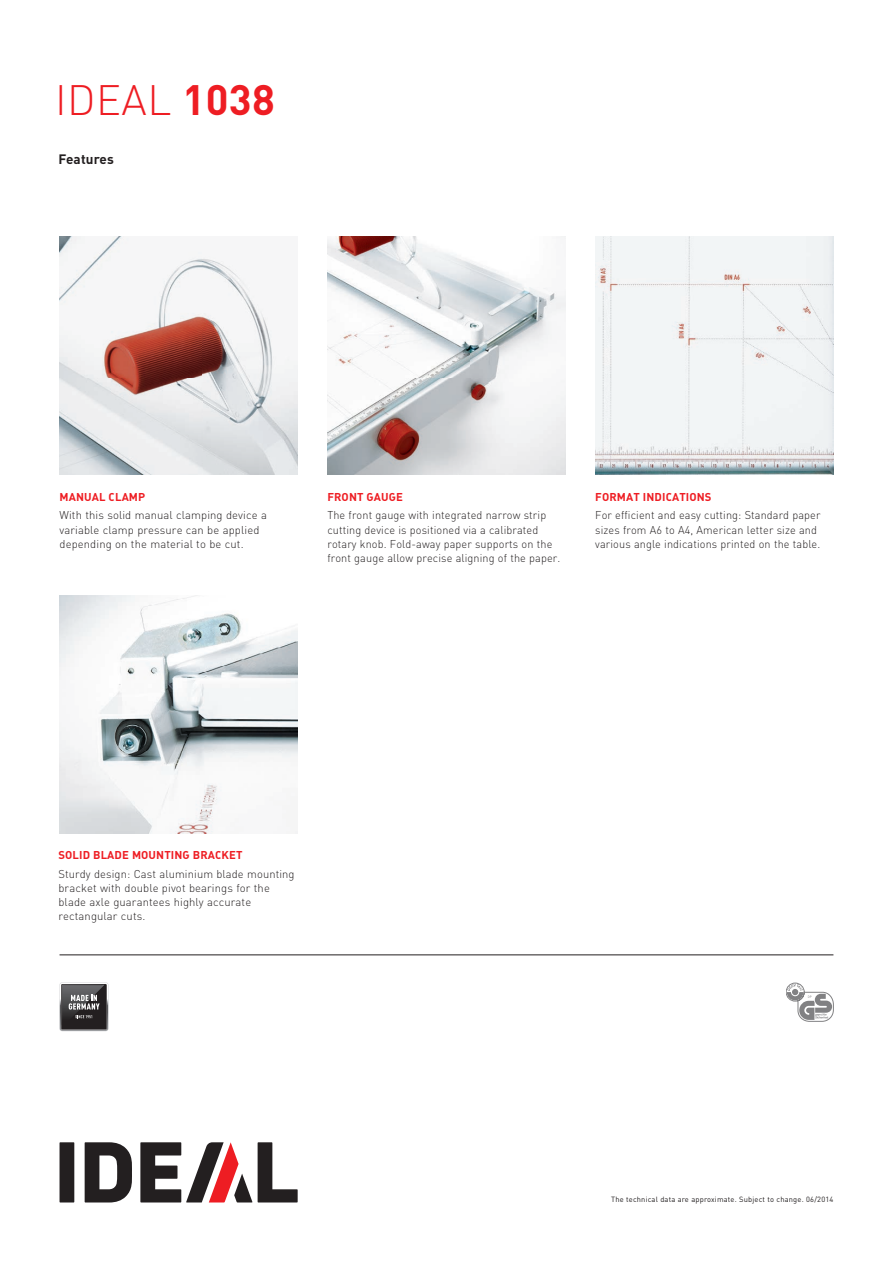
<style>
.page{position:relative;width:893px;height:1263px;background:#fff}
.page>*{position:absolute;margin:0;border:0;box-sizing:border-box;transform-origin:0 0}
.t1{font:300 42px "DIN";letter-spacing:.01em;color:#ee1d23}
.t2{font:700 13.5px "DIN";letter-spacing:.01em;color:#231f20}
.t3{font:300 11.25px/14.2px "DIN";letter-spacing:.01em;color:#231f20}
.t4{font:700 11.25px "DIN";letter-spacing:.01em;color:#ee1d23}
.t5{font:7.5px "DIN";letter-spacing:.025em;color:#231f20}
.s1{font-weight:700}
</style>
<div class="page">
<div style="left:60px;top:1142px;width:14px;height:60px;background:#231f20"></div>
<svg style="left:258px;top:1142px;width:40px;height:60px"></svg>
<svg style="left:85px;top:1142px;width:47px;height:60px"></svg>
<svg style="left:140px;top:1142px;width:112px;height:60px"></svg>
<hr style="left:60px;top:954px;width:773px;height:1px;background:#231f20">
<svg style="left:786px;top:983px;width:47px;height:38px"></svg>
<img style="left:327px;top:236px;width:239px;height:238px">
<img style="left:60px;top:236px;width:238px;height:238px">
<img style="left:595px;top:236px;width:238px;height:238px">
<img style="left:60px;top:595px;width:238px;height:238px">
<svg style="left:60px;top:982px;width:48px;height:49px;background:#5b595a"></svg>
<h1 class="t1" style="left:55px;top:74px;width:221px">IDEAL <span class="s1">1038</span></h1>
<p class="t2" style="left:58px;top:151px;width:57px">Features</p>
<p class="t4" style="left:60px;top:489px;width:87px">MANUAL CLAMP</p>
<p class="t3" style="left:60px;top:508px;width:209px">With this solid manual clamping device a variable clamp pressure can be applied depending on the material to be cut.</p>
<p class="t4" style="left:327px;top:489px;width:77px">FRONT GAUGE</p>
<p class="t3" style="left:327px;top:508px;width:234px">The front gauge with integrated narrow strip cutting device is positioned via a calibrated rotary knob. Fold-away paper supports on the front gauge allow precise aligning of the paper.</p>
<p class="t4" style="left:595px;top:489px;width:118px">FORMAT INDICATIONS</p>
<p class="t3" style="left:595px;top:508px;width:227px">For efficient and easy cutting: Standard paper sizes from A6 to A4, American letter size and various angle indications printed on the table.</p>
<p class="t4" style="left:58px;top:847px;width:185px">SOLID BLADE MOUNTING BRACKET</p>
<p class="t3" style="left:58px;top:866px;width:238px">Sturdy design: Cast aluminium blade mounting bracket with double pivot bearings for the blade axle guarantees highly accurate rectangular cuts.</p>
<p class="t5" style="left:611px;top:1195px;width:224px">The technical data are approximate. Subject to change. 06/2014</p>
</div>
